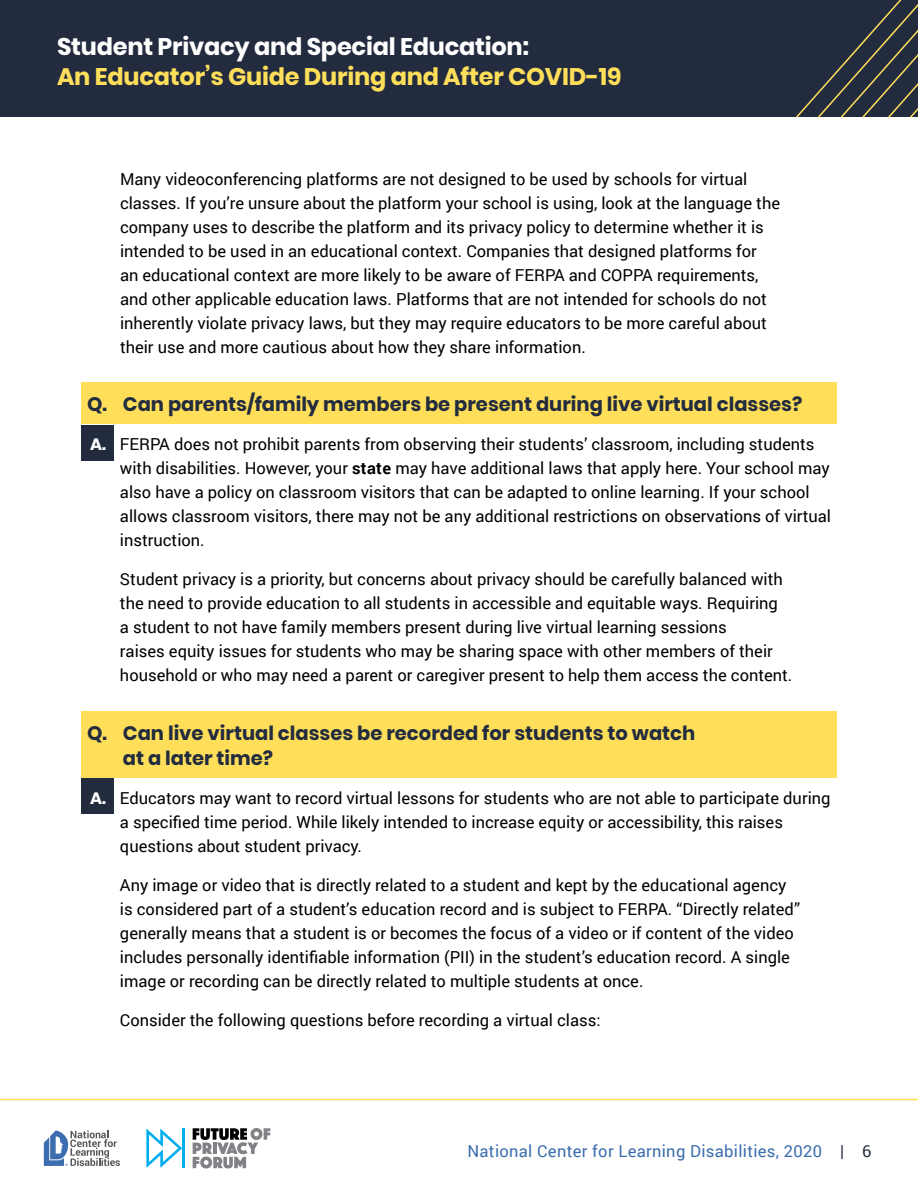
<style>
.page{position:relative;width:918px;height:1188px;background:#fff}
.page>*{position:absolute;margin:0;border:0;box-sizing:border-box;transform-origin:0 0}
.t1{font:700 24px "Poppins";letter-spacing:-.01em;color:#ffdf5a}
.t2{font:700 24px "Poppins";letter-spacing:-.01em;color:#fff}
.t3{font:700 19.5px/25.5px "Poppins";color:#232c3f}
.t4{font:16.5px/24px "Roboto";color:#000}
.t5{font:16.5px "Roboto";letter-spacing:.02em;color:#3b6dae}
.s1{font-family:"Poppins";font-weight:700;color:#fff}
.s2{font-weight:700}
.s3{color:#232c3f}
</style>
<div class="page">
<div style="left:0;top:0;width:918px;height:117px;background:#232c3f"></div>
<svg style="left:796px;top:0;width:122px;height:117px"></svg>
<hr style="left:0;top:1099px;width:918px;height:1px;background:#ffdf5a">
<svg style="left:44px;top:1130px;width:76px;height:36px"></svg>
<svg style="left:193px;top:1128px;width:77px;height:40px"></svg>
<svg style="left:146px;top:1129px;width:36px;height:39px"></svg>
<hr style="left:182px;top:1128px;width:3px;height:40px;background:#00aeef">
<div style="left:81px;top:778px;width:33px;height:36px;background:#232c3f"></div>
<div style="left:81px;top:425px;width:33px;height:36px;background:#232c3f"></div>
<div style="left:81px;top:383px;width:756px;height:41px;background:#ffdf5a"></div>
<div style="left:81px;top:711px;width:756px;height:67px;background:#ffdf5a"></div>
<h1 class="t2" style="left:57px;top:32px;width:474px">Student Privacy and Special Education:</h1>
<h1 class="t1" style="left:57px;top:62px;width:566px">An Educator’s Guide During and After COVID-19</h1>
<p class="t4" style="left:120px;top:166px;width:662px">Many videoconferencing platforms are not designed to be used by schools for virtual classes. If you’re unsure about the platform your school is using, look at the language the company uses to describe the platform and its privacy policy to determine whether it is intended to be used in an educational context. Companies that designed platforms for<br>an educational context are more likely to be aware of FERPA and COPPA requirements, and other applicable education laws. Platforms that are not intended for schools do not inherently violate privacy laws, but they may require educators to be more careful about their use and more cautious about how they share information.</p>
<p class="t3" style="left:87px;top:392px;width:717px">Q. Can parents/family members be present during live virtual classes?</p>
<p class="t4" style="left:120px;top:432px;width:712px;text-indent:-30px"><span class="s1">A.</span> FERPA does not prohibit parents from observing their students’ classroom, including students with disabilities. However, your <span class="s2">state</span> may have additional laws that apply here. Your school may also have a policy on classroom visitors that can be adapted to online learning. If your school allows classroom visitors, there may not be any additional restrictions on observations of virtual instruction.</p>
<p class="t4" style="left:120px;top:567px;width:674px">Student privacy is a priority, but concerns about privacy should be carefully balanced with the need to provide education to all students in accessible and equitable ways. Requiring<br>a student to not have family members present during live virtual learning sessions<br>raises equity issues for students who may be sharing space with other members of their household or who may need a parent or caregiver present to help them access the content.</p>
<p class="t3" style="left:123px;top:720px;width:574px;text-indent:-36px">Q. Can live virtual classes be recorded for students to watch at a later time?</p>
<p class="t4" style="left:120px;top:786px;width:712px;text-indent:-30px"><span class="s1">A.</span> Educators may want to record virtual lessons for students who are not able to participate during a specified time period. While likely intended to increase equity or accessibility, this raises questions about student privacy.</p>
<p class="t4" style="left:120px;top:873px;width:682px">Any image or video that is directly related to a student and kept by the educational agency is considered part of a student’s education record and is subject to FERPA. “Directly related” generally means that a student is or becomes the focus of a video or if content of the video includes personally identifiable information (PII) in the student’s education record. A single image or recording can be directly related to multiple students at once.</p>
<p class="t4" style="left:120px;top:1008px;width:482px">Consider the following questions before recording a virtual class:</p>
<p class="t5" style="left:467px;top:1139px;width:406px">National Center for Learning Disabilities, 2020 <span class="s3">| 6</span></p>
</div>
